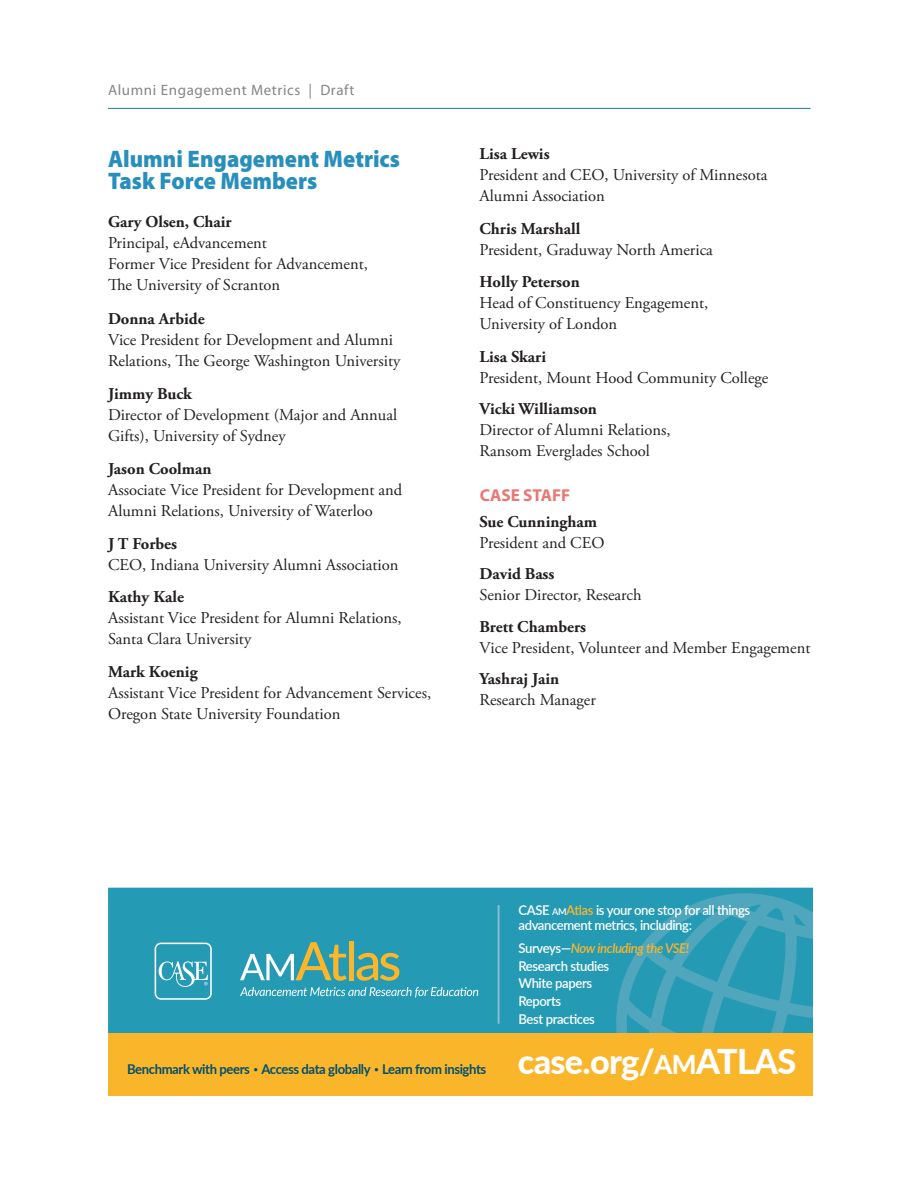
<style>
.page{position:relative;width:924px;height:1188px;background:#fff}
.page>*{position:absolute;margin:0;border:0;box-sizing:border-box;transform-origin:0 0}
.t1{font:800 34.2px "Lato";letter-spacing:-.02em;color:#fff}
.A_HED{font:900 24px/22.5px "Myriad Pro";color:#288fbd;scale:.94 1}
.White_Papers_Content{font:700 17.25px "Myriad Pro";color:#e97873}
.White_Papers_Content-2{font:16.5px/21px "Adobe Garamond Pro";color:#231f20}
.NEW_White_Papers_Bod{font:700 16.5px "Adobe Garamond Pro";color:#231f20}
.White_Paper_Footer{font:15px "Myriad Pro";letter-spacing:.04em;color:#838588}
.t2{font:600 13.5px/15px "Lato";letter-spacing:-.03em;color:#fff}
.t3{font:700 13.5px "Lato";letter-spacing:-.03em;color:#014f6e}
.t4{font:italic 600 13.5px "Lato";letter-spacing:-.03em;color:#fab62b}
.s1{font-style:inherit}
.s2{font-size:9.45px}
.s3{color:#fab62b}
.s4{font-style:normal;color:#fff}
.s5{font-size:18px}
.s6{font-size:26.1px}
</style>
<div class="page">
<div style="left:108px;top:888px;width:705px;height:210px;background:#249ab4"></div>
<hr style="left:497px;top:905px;width:2px;height:119px;background:#8ebecf">
<svg style="left:611px;top:888px;width:202px;height:146px"></svg>
<svg style="left:240px;top:987px;width:238px;height:11px"></svg>
<svg style="left:240px;top:942px;width:106px;height:39px"></svg>
<div style="left:349px;top:941px;width:5px;height:39px;background:#fcb729"></div>
<svg style="left:356px;top:953px;width:43px;height:28px"></svg>
<svg style="left:155px;top:943px;width:57px;height:57px"></svg>
<div style="left:108px;top:1034px;width:705px;height:63px;background:#fab62b"></div>
<div style="left:89px;top:1097px;width:790px;height:91px;background:#fff"></div>
<hr style="left:108px;top:108px;width:702px;height:1px;background:#147ca3">
<p class="White_Paper_Footer" style="left:108px;top:81px;width:248px">Alumni Engagement Metrics | Draft</p>
<p class="A_HED" style="left:108px;top:147px;width:312px">Alumni Engagement Metrics<br>Task Force Members</p>
<p class="NEW_White_Papers_Bod" style="left:108px;top:212px;width:125px">Gary Olsen, Chair</p>
<p class="White_Papers_Content-2" style="left:108px;top:232px;width:160px">Principal, eAdvancement</p>
<p class="White_Papers_Content-2" style="left:108px;top:253px;width:261px">Former Vice President for Advancement,<br>The University of Scranton</p>
<p class="NEW_White_Papers_Bod" style="left:108px;top:309px;width:98px">Donna Arbide</p>
<p class="White_Papers_Content-2" style="left:108px;top:330px;width:294px">Vice President for Development and Alumni<br>Relations, The George Washington University</p>
<p class="NEW_White_Papers_Bod" style="left:108px;top:384px;width:85px">Jimmy Buck</p>
<p class="White_Papers_Content-2" style="left:108px;top:405px;width:290px">Director of Development (Major and Annual<br>Gifts), University of Sydney</p>
<p class="NEW_White_Papers_Bod" style="left:108px;top:459px;width:105px">Jason Coolman</p>
<p class="White_Papers_Content-2" style="left:108px;top:480px;width:296px">Associate Vice President for Development and<br>Alumni Relations, University of Waterloo</p>
<p class="NEW_White_Papers_Bod" style="left:108px;top:534px;width:70px">J T Forbes</p>
<p class="White_Papers_Content-2" style="left:108px;top:555px;width:292px">CEO, Indiana University Alumni Association</p>
<p class="NEW_White_Papers_Bod" style="left:108px;top:587px;width:77px">Kathy Kale</p>
<p class="White_Papers_Content-2" style="left:108px;top:607px;width:295px">Assistant Vice President for Alumni Relations,<br>Santa Clara University</p>
<p class="NEW_White_Papers_Bod" style="left:108px;top:662px;width:91px">Mark Koenig</p>
<p class="White_Papers_Content-2" style="left:108px;top:682px;width:324px">Assistant Vice President for Advancement Services,<br>Oregon State University Foundation</p>
<p class="NEW_White_Papers_Bod" style="left:479px;top:144px;width:72px">Lisa Lewis</p>
<p class="White_Papers_Content-2" style="left:479px;top:165px;width:289px">President and CEO, University of Minnesota<br>Alumni Association</p>
<p class="NEW_White_Papers_Bod" style="left:479px;top:219px;width:102px">Chris Marshall</p>
<p class="White_Papers_Content-2" style="left:479px;top:240px;width:235px">President, Graduway North America</p>
<p class="NEW_White_Papers_Bod" style="left:479px;top:272px;width:102px">Holly Peterson</p>
<p class="White_Papers_Content-2" style="left:479px;top:292px;width:230px">Head of Constituency Engagement,<br>University of London</p>
<p class="NEW_White_Papers_Bod" style="left:479px;top:347px;width:68px">Lisa Skari</p>
<p class="White_Papers_Content-2" style="left:479px;top:367px;width:290px">President, Mount Hood Community College</p>
<p class="NEW_White_Papers_Bod" style="left:479px;top:399px;width:119px">Vicki Williamson</p>
<p class="White_Papers_Content-2" style="left:479px;top:420px;width:192px">Director of Alumni Relations,<br>Ransom Everglades School</p>
<p class="White_Papers_Content" style="left:479px;top:484px;width:92px">CASE STAFF</p>
<p class="NEW_White_Papers_Bod" style="left:479px;top:512px;width:119px">Sue Cunningham</p>
<p class="White_Papers_Content-2" style="left:479px;top:532px;width:126px">President and CEO</p>
<p class="NEW_White_Papers_Bod" style="left:479px;top:564px;width:76px">David Bass</p>
<p class="White_Papers_Content-2" style="left:479px;top:585px;width:164px">Senior Director, Research</p>
<p class="NEW_White_Papers_Bod" style="left:479px;top:617px;width:108px">Brett Chambers</p>
<p class="White_Papers_Content-2" style="left:479px;top:637px;width:332px">Vice President, Volunteer and Member Engagement</p>
<p class="NEW_White_Papers_Bod" style="left:479px;top:669px;width:81px">Yashraj Jain</p>
<p class="White_Papers_Content-2" style="left:479px;top:690px;width:118px">Research Manager</p>
<p class="t2" style="left:518px;top:902px;width:233px"><span class="s1">CASE</span> <span class="s2">am</span><span class="s3">Atlas</span> is your one stop for all things advancement metrics, including:</p>
<p class="t4" style="left:518px;top:938px;width:172px"><span class="s4">Surveys—</span>Now including the VSE!</p>
<p class="t2" style="left:518px;top:958px;width:92px">Research studies</p>
<p class="t2" style="left:518px;top:975px;width:75px">White papers</p>
<p class="t2" style="left:518px;top:993px;width:44px">Reports</p>
<p class="t2" style="left:518px;top:1011px;width:78px">Best practices</p>
<p class="t3" style="left:127px;top:1059px;width:361px">Benchmark with peers <span class="s5">·</span> Access data globally <span class="s5">·</span> Learn from insights</p>
<p class="t1" style="left:518px;top:1036px;width:280px">case.org/<span class="s6">AM</span>ATLAS</p>
</div>
